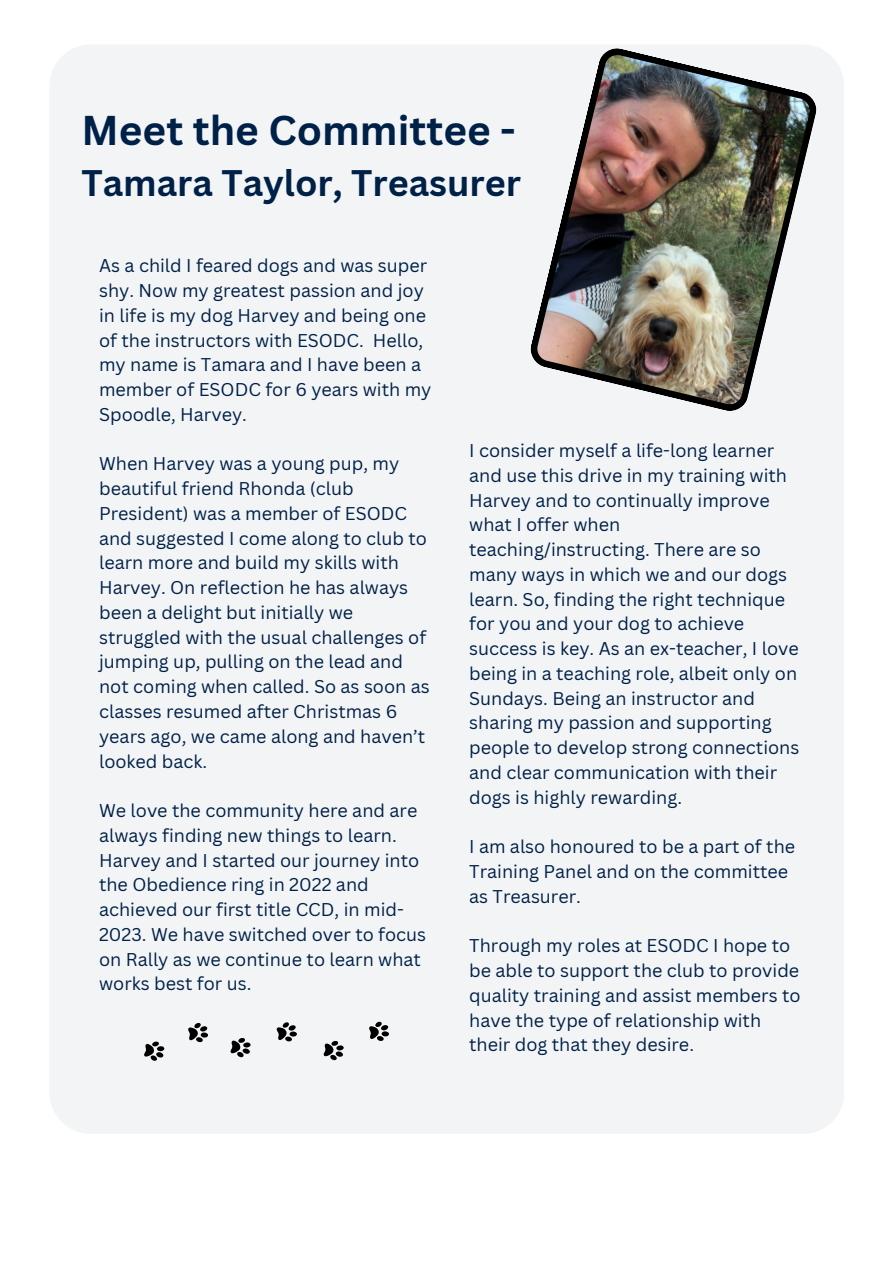
<style>
.page{position:relative;width:894px;height:1264px;background:#fff}
.page>*{position:absolute;margin:0;border:0;box-sizing:border-box;transform-origin:0 0}
.t1{font:700 40.5px "Canva Sans";color:#002147}
.t2{font:700 36px "Canva Sans";color:#002147}
.t3{font:18px/24.8px "Canva Sans";color:#002147}
</style>
<div class="page">
<div style="left:50px;top:45px;width:794px;height:1088px;background:#f3f4f6"></div>
<img style="left:528px;top:46px;width:290px;height:367px">
<svg style="left:323px;top:1039px;width:21px;height:22px"></svg>
<svg style="left:187px;top:1021px;width:22px;height:22px"></svg>
<svg style="left:143px;top:1039px;width:22px;height:23px"></svg>
<svg style="left:275px;top:1020px;width:23px;height:23px"></svg>
<svg style="left:230px;top:1036px;width:21px;height:22px"></svg>
<svg style="left:368px;top:1020px;width:21px;height:22px"></svg>
<h1 class="t1" style="left:82px;top:102px;width:435px">Meet the Committee -</h1>
<h2 class="t2" style="left:82px;top:157px;width:441px">Tamara Taylor, Treasurer</h2>
<p class="t3" style="left:99px;top:253px;width:334px">As a child I feared dogs and was super shy. Now my greatest passion and joy in life is my dog Harvey and being one of the instructors with ESODC. Hello, my name is Tamara and I have been a member of ESODC for 6 years with my<br>Spoodle, Harvey.</p>
<p class="t3" style="left:99px;top:451px;width:332px">When Harvey was a young pup, my beautiful friend Rhonda (club<br>President) was a member of ESODC and suggested I come along to club to learn more and build my skills with<br>Harvey. On reflection he has always been a delight but initially we struggled with the usual challenges of jumping up, pulling on the lead and not coming when called. So as soon as classes resumed after Christmas 6 years ago, we came along and haven’t looked back.</p>
<p class="t3" style="left:99px;top:797px;width:328px">We love the community here and are always finding new things to learn.<br>Harvey and I started our journey into the Obedience ring in 2022 and achieved our first title CCD, in mid-<br>2023. We have switched over to focus on Rally as we continue to learn what works best for us.</p>
<p class="t3" style="left:469px;top:438px;width:331px">I consider myself a life-long learner and use this drive in my training with Harvey and to continually improve what I offer when teaching/instructing. There are so many ways in which we and our dogs learn. So, finding the right technique for you and your dog to achieve success is key. As an ex-teacher, I love being in a teaching role, albeit only on Sundays. Being an instructor and sharing my passion and supporting people to develop strong connections and clear communication with their dogs is highly rewarding.</p>
<p class="t3" style="left:469px;top:834px;width:327px">I am also honoured to be a part of the<br>Training Panel and on the committee as Treasurer.</p>
<p class="t3" style="left:469px;top:933px;width:333px">Through my roles at ESODC I hope to be able to support the club to provide quality training and assist members to have the type of relationship with their dog that they desire.</p>
</div>
